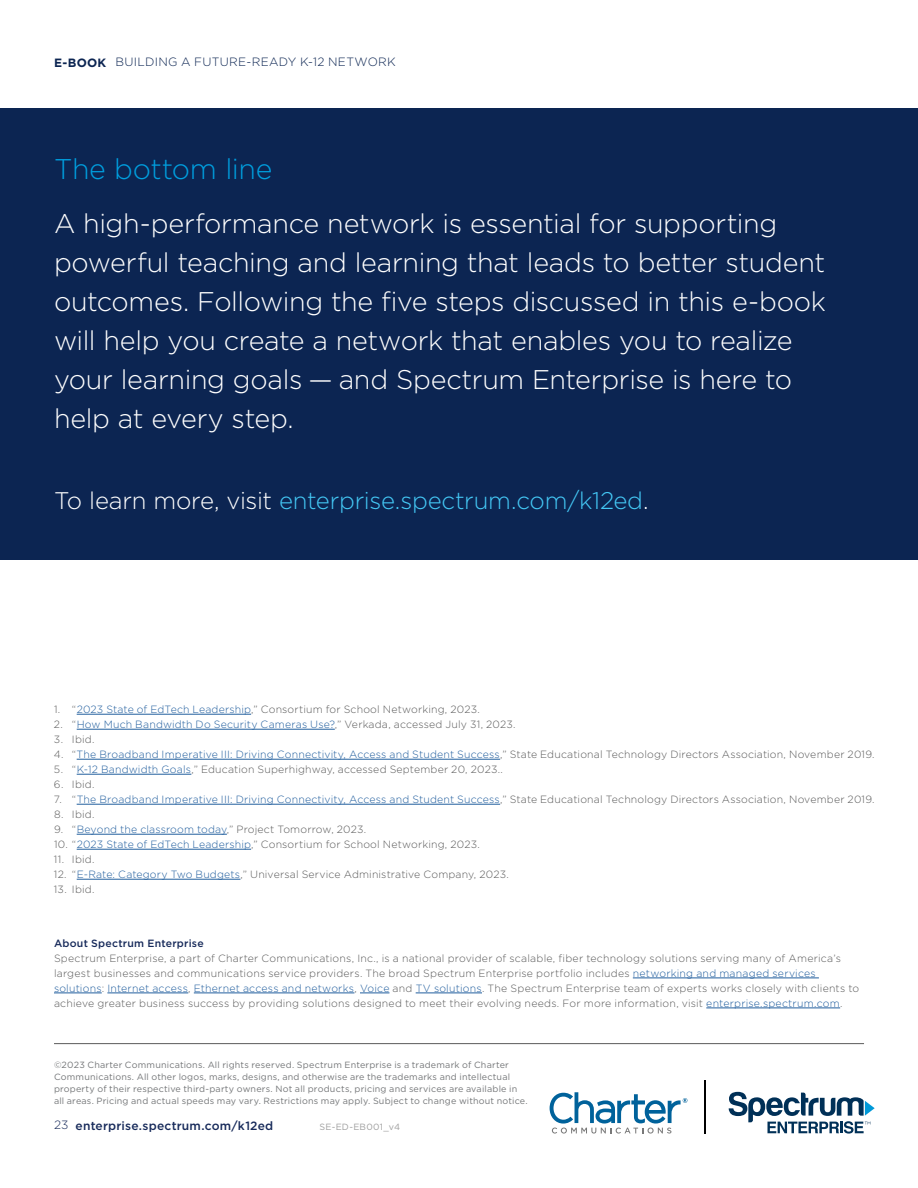
<style>
.page{position:relative;width:918px;height:1188px;background:#fff}
.page>*{position:absolute;margin:0;border:0;box-sizing:border-box;transform-origin:0 0}
.t1{font:300 28.5px "Gotham";letter-spacing:-.01em;color:#009ede}
.t2{font:300 27px/39px "Gotham";letter-spacing:-.01em;color:#fff}
.t3{font:300 24px "Gotham";letter-spacing:-.01em;color:#44c8f5}
.t4{font:300 12px "Gotham";letter-spacing:.025em;color:#0c2552}
.t5{font:500 12px "Gotham";letter-spacing:.02em;color:#172a5a}
.t6{font:300 12px "Gotham";color:#172a5a}
.t7{font:300 10.5px/15px "Gotham";letter-spacing:.02em;color:#5a5a5a}
.t8{font:300 10.5px "Gotham";letter-spacing:.015em;color:#215e9e}
.t9{font:500 10.5px "Gotham";letter-spacing:.025em;color:#172a5a}
.t10{font:9px/12px "Gotham";letter-spacing:.02em;color:#757779}
.t11{font:9px "Gotham";letter-spacing:.02em;color:#9e9e9e}
.s1{font-weight:700}
.s2{color:#fff}
.s3{color:#215e9e}
.s4{color:#5a5a5a}
</style>
<div class="page">
<hr style="left:77px;top:714px;width:174px;height:1px;background:#215e9e">
<hr style="left:77px;top:729px;width:258px;height:1px;background:#215e9e">
<hr style="left:77px;top:759px;width:423px;height:1px;background:#215e9e">
<hr style="left:77px;top:774px;width:114px;height:1px;background:#215e9e">
<hr style="left:77px;top:804px;width:423px;height:1px;background:#215e9e">
<hr style="left:77px;top:834px;width:150px;height:1px;background:#215e9e">
<hr style="left:77px;top:849px;width:174px;height:1px;background:#215e9e">
<hr style="left:77px;top:879px;width:163px;height:1px;background:#215e9e">
<hr style="left:633px;top:978px;width:186px;height:1px;background:#215e9e">
<hr style="left:54px;top:993px;width:48px;height:1px;background:#215e9e">
<hr style="left:107px;top:993px;width:81px;height:1px;background:#215e9e">
<hr style="left:194px;top:993px;width:160px;height:1px;background:#215e9e">
<svg style="left:360px;top:993px;width:29px;height:1px"></svg>
<hr style="left:416px;top:993px;width:66px;height:1px;background:#215e9e">
<hr style="left:706px;top:1008px;width:134px;height:1px;background:#215e9e">
<hr style="left:54px;top:1043px;width:810px;height:1px;background:#5a5a5a">
<hr style="left:704px;top:1080px;width:1px;height:54px;background:#000">
<svg style="left:729px;top:1092px;width:146px;height:42px"></svg>
<svg style="left:550px;top:1092px;width:137px;height:42px"></svg>
<div style="left:0;top:108px;width:918px;height:452px;background:#0c2552"></div>
<p class="t4" style="left:54px;top:56px;width:343px"><span class="s1">E-BOOK</span> BUILDING A FUTURE-READY K-12 NETWORK</p>
<h1 class="t1" style="left:54px;top:153px;width:220px">The bottom line</h1>
<p class="t2" style="left:54px;top:203px;width:774px">A high-performance network is essential for supporting powerful teaching and learning that leads to better student outcomes. Following the five steps discussed in this e-book will help you create a network that enables you to realize your learning goals — and Spectrum Enterprise is here to help at every step.</p>
<h3 class="t3" style="left:54px;top:487px;width:596px"><span class="s2">To learn more, visit</span> enterprise.spectrum.com/k12ed<span class="s2">.</span></h3>
<p class="t7" style="left:54px;top:701px;width:427px">1. “<span class="s3">2023 State of EdTech Leadership</span>,” Consortium for School Networking, 2023.</p>
<p class="t8" style="left:54px;top:718px;width:463px"><span class="s4">2. “</span>How Much Bandwidth Do Security Cameras Use?<span class="s4">,” Verkada, accessed July 31, 2023.</span></p>
<p class="t7" style="left:54px;top:731px;width:42px">3. Ibid.</p>
<p class="t8" style="left:54px;top:748px;width:822px"><span class="s4">4. “</span>The Broadband Imperative III: Driving Connectivity, Access and Student Success<span class="s4">,” State Educational Technology Directors Association, November 2019.</span></p>
<p class="t7" style="left:54px;top:761px;width:450px">5. “<span class="s3">K-12 Bandwidth Goals</span>,” Education Superhighway, accessed September 20, 2023..</p>
<p class="t7" style="left:54px;top:776px;width:42px">6. Ibid.</p>
<p class="t8" style="left:54px;top:793px;width:822px"><span class="s4">7. “</span>The Broadband Imperative III: Driving Connectivity, Access and Student Success<span class="s4">,” State Educational Technology Directors Association, November 2019.</span></p>
<p class="t7" style="left:54px;top:806px;width:42px">8. Ibid.</p>
<p class="t7" style="left:54px;top:821px;width:314px">9. “<span class="s3">Beyond the classroom today</span>,” Project Tomorrow, 2023.</p>
<p class="t7" style="left:54px;top:837px;width:427px">10. “<span class="s3">2023 State of EdTech Leadership</span>,” Consortium for School Networking, 2023.</p>
<p class="t7" style="left:54px;top:852px;width:42px">11. Ibid.</p>
<p class="t7" style="left:54px;top:867px;width:456px">12. “<span class="s3">E-Rate: Category Two Budgets</span>,” Universal Service Administrative Company, 2023.</p>
<p class="t7" style="left:54px;top:882px;width:42px">13. Ibid.</p>
<p class="t9" style="left:54px;top:936px;width:151px">About Spectrum Enterprise</p>
<p class="t7" style="left:54px;top:950px;width:807px">Spectrum Enterprise, a part of Charter Communications, Inc., is a national provider of scalable, fiber technology solutions serving many of America’s largest businesses and communications service providers. The broad Spectrum Enterprise portfolio includes <span class="s3">networking and managed services solutions</span>: <span class="s3">Internet access</span>, <span class="s3">Ethernet access and networks</span>, <span class="s3">Voice</span> and <span class="s3">TV solutions</span>. The Spectrum Enterprise team of experts works closely with clients to achieve greater business success by providing solutions designed to meet their evolving needs. For more information, visit <span class="s3">enterprise.spectrum.com</span>.</p>
<p class="t10" style="left:54px;top:1058px;width:475px">©2023 Charter Communications. All rights reserved. Spectrum Enterprise is a trademark of Charter Communications. All other logos, marks, designs, and otherwise are the trademarks and intellectual property of their respective third-party owners. Not all products, pricing and services are available in all areas. Pricing and actual speeds may vary. Restrictions may apply. Subject to change without notice.</p>
<p class="t5" style="left:76px;top:1118px;width:199px">enterprise.spectrum.com/k12ed</p>
<p class="t6" style="left:54px;top:1118px;width:16px">23</p>
<p class="t11" style="left:320px;top:1121px;width:82px">SE-ED-EB001_v4</p>
</div>
